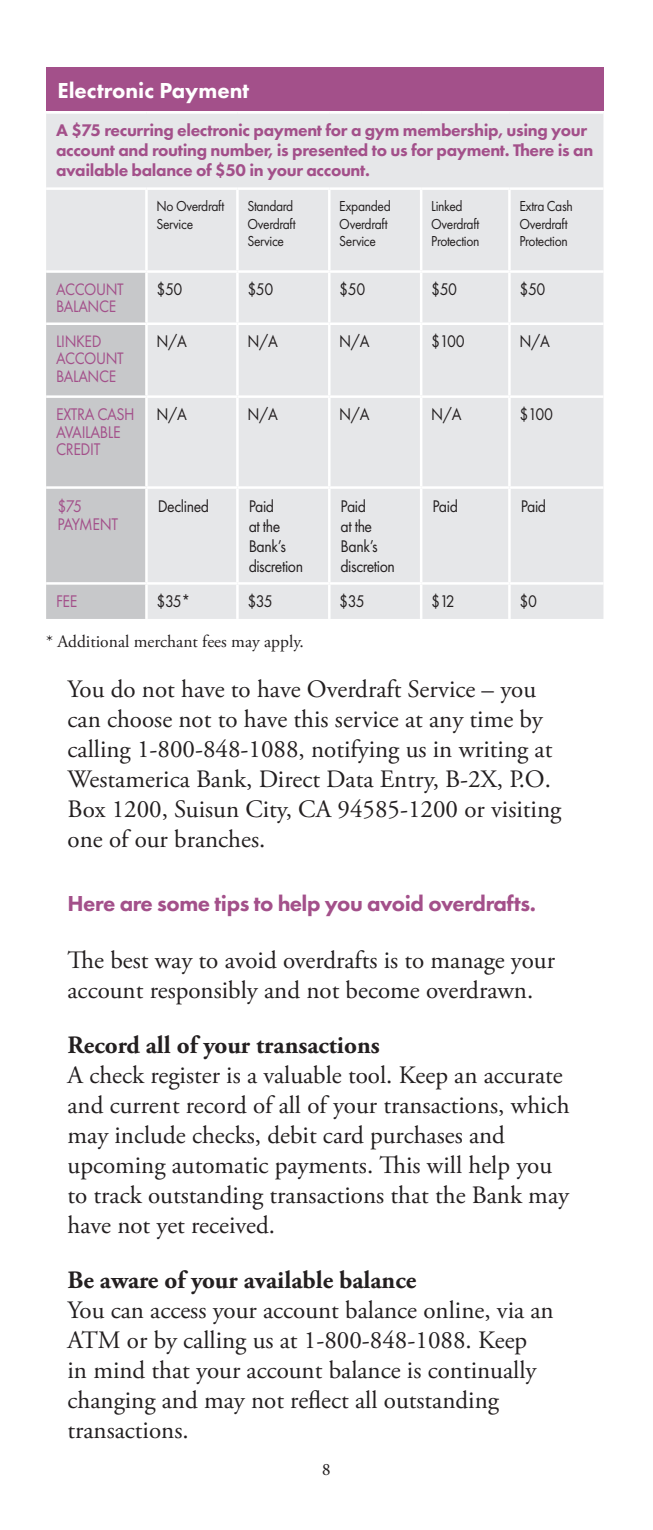
<style>
.page{position:relative;width:653px;height:1530px;background:#fff}
.page>*{position:absolute;margin:0;border:0;box-sizing:border-box;transform-origin:0 0}
.t1{font:25px/30px "Adobe Garamond Pro";color:#231f20}
.t2{font:700 25px "Adobe Garamond Pro";color:#231f20}
.t3{font:800 22.5px "Futura PT";letter-spacing:-.02em;color:#a3508a}
.t4{font:800 22.5px "Futura PT";color:#fff}
.t5{font:800 17.5px/20px "Futura PT";letter-spacing:-.02em;color:#a3508a}
.t6{font:17.5px "Futura PT";letter-spacing:-.025em;color:#231f20;scale:.9 1}
.t7{font:17.5px "Adobe Garamond Pro";color:#231f20}
.t8{font:17.5px/17.5px "Futura PT";letter-spacing:-.025em;color:#a3508a;scale:.9 1}
.t9{font:17.5px/17.5px "Futura PT";letter-spacing:-.055em;color:#a3508a;scale:.9 1}
.t10{font:17.5px "Minion Pro";color:#231f20}
.t11{font:17.25px/17.5px "Futura PT";letter-spacing:-.025em;color:#a3508a;scale:.9 1}
.t12{font:15px/17.5px "Futura PT";letter-spacing:-.025em;color:#231f20;scale:.9 1}
</style>
<div class="page">
<div style="left:46px;top:68px;width:557px;height:43px;background:#a3508a"></div>
<div style="left:46px;top:114px;width:557px;height:73px;background:#e6e7e9"></div>
<svg style="left:46px;top:190px;width:557px;height:429px;background:#d8d9db"></svg>
<div style="left:148px;top:273px;width:455px;height:346px;background:#e6e7e9"></div>
<hr style="left:46px;top:270px;width:100px;height:3px;background:#fff">
<hr style="left:146px;top:270px;width:91px;height:3px;background:#fff">
<hr style="left:237px;top:270px;width:92px;height:3px;background:#fff">
<hr style="left:329px;top:270px;width:92px;height:3px;background:#fff">
<hr style="left:421px;top:270px;width:88px;height:3px;background:#fff">
<hr style="left:509px;top:270px;width:94px;height:3px;background:#fff">
<hr style="left:145px;top:190px;width:3px;height:80px;background:#fff">
<hr style="left:145px;top:273px;width:3px;height:49px;background:#fff">
<hr style="left:145px;top:325px;width:3px;height:70px;background:#fff">
<hr style="left:145px;top:398px;width:3px;height:88px;background:#fff">
<hr style="left:145px;top:489px;width:3px;height:93px;background:#fff">
<hr style="left:145px;top:585px;width:3px;height:34px;background:#fff">
<hr style="left:236px;top:190px;width:3px;height:80px;background:#fff">
<hr style="left:236px;top:273px;width:3px;height:49px;background:#fff">
<hr style="left:236px;top:325px;width:3px;height:70px;background:#fff">
<hr style="left:236px;top:398px;width:3px;height:88px;background:#fff">
<hr style="left:236px;top:489px;width:3px;height:93px;background:#fff">
<hr style="left:236px;top:585px;width:3px;height:34px;background:#fff">
<hr style="left:328px;top:190px;width:2px;height:80px;background:#fff">
<hr style="left:328px;top:273px;width:2px;height:49px;background:#fff">
<hr style="left:328px;top:325px;width:2px;height:70px;background:#fff">
<hr style="left:328px;top:398px;width:2px;height:88px;background:#fff">
<hr style="left:328px;top:489px;width:2px;height:93px;background:#fff">
<hr style="left:328px;top:585px;width:2px;height:34px;background:#fff">
<hr style="left:420px;top:190px;width:2px;height:80px;background:#fff">
<hr style="left:420px;top:273px;width:2px;height:49px;background:#fff">
<hr style="left:420px;top:325px;width:2px;height:70px;background:#fff">
<hr style="left:420px;top:398px;width:2px;height:88px;background:#fff">
<hr style="left:420px;top:489px;width:2px;height:93px;background:#fff">
<hr style="left:420px;top:585px;width:2px;height:34px;background:#fff">
<hr style="left:508px;top:190px;width:2px;height:80px;background:#fff">
<hr style="left:508px;top:273px;width:2px;height:49px;background:#fff">
<hr style="left:508px;top:325px;width:2px;height:70px;background:#fff">
<hr style="left:508px;top:398px;width:2px;height:88px;background:#fff">
<hr style="left:508px;top:489px;width:2px;height:93px;background:#fff">
<hr style="left:508px;top:585px;width:2px;height:34px;background:#fff">
<hr style="left:46px;top:582px;width:100px;height:3px;background:#fff">
<hr style="left:146px;top:582px;width:91px;height:3px;background:#fff">
<hr style="left:237px;top:582px;width:92px;height:3px;background:#fff">
<hr style="left:329px;top:582px;width:92px;height:3px;background:#fff">
<hr style="left:421px;top:582px;width:88px;height:3px;background:#fff">
<hr style="left:509px;top:582px;width:94px;height:3px;background:#fff">
<hr style="left:46px;top:322px;width:100px;height:3px;background:#fff">
<hr style="left:146px;top:322px;width:91px;height:3px;background:#fff">
<hr style="left:237px;top:322px;width:92px;height:3px;background:#fff">
<hr style="left:329px;top:322px;width:92px;height:3px;background:#fff">
<hr style="left:421px;top:322px;width:88px;height:3px;background:#fff">
<hr style="left:509px;top:322px;width:94px;height:3px;background:#fff">
<hr style="left:46px;top:395px;width:100px;height:3px;background:#fff">
<hr style="left:146px;top:395px;width:91px;height:3px;background:#fff">
<hr style="left:237px;top:395px;width:92px;height:3px;background:#fff">
<hr style="left:329px;top:395px;width:92px;height:3px;background:#fff">
<hr style="left:421px;top:395px;width:88px;height:3px;background:#fff">
<hr style="left:509px;top:395px;width:94px;height:3px;background:#fff">
<hr style="left:46px;top:486px;width:100px;height:3px;background:#fff">
<hr style="left:146px;top:486px;width:91px;height:3px;background:#fff">
<hr style="left:237px;top:486px;width:92px;height:3px;background:#fff">
<hr style="left:329px;top:486px;width:92px;height:3px;background:#fff">
<hr style="left:421px;top:486px;width:88px;height:3px;background:#fff">
<hr style="left:509px;top:486px;width:94px;height:3px;background:#fff">
<p class="t4" style="left:57px;top:76px;width:193px">Electronic Payment</p>
<p class="t5" style="left:56px;top:120px;width:538px">A $75 recurring electronic payment for a gym membership, using your account and routing number, is presented to us for payment. There is an available balance of $50 in your account.</p>
<p class="t12" style="left:156px;top:198px;width:77px">No Overdraft</p>
<p class="t12" style="left:156px;top:215px;width:42px">Service</p>
<p class="t12" style="left:247px;top:198px;width:55px">Standard<br>Overdraft</p>
<p class="t12" style="left:247px;top:233px;width:42px">Service</p>
<p class="t12" style="left:339px;top:198px;width:59px">Expanded<br>Overdraft</p>
<p class="t12" style="left:339px;top:233px;width:42px">Service</p>
<p class="t12" style="left:431px;top:198px;width:55px">Linked<br>Overdraft</p>
<p class="t12" style="left:431px;top:233px;width:55px">Protection</p>
<p class="t12" style="left:519px;top:198px;width:61px">Extra Cash<br>Overdraft</p>
<p class="t12" style="left:519px;top:233px;width:55px">Protection</p>
<p class="t11" style="left:56px;top:280px;width:77px">ACCOUNT<br>BALANCE</p>
<p class="t6" style="left:156px;top:279px;width:30px">$50</p>
<p class="t6" style="left:247px;top:279px;width:30px">$50</p>
<p class="t6" style="left:339px;top:279px;width:30px">$50</p>
<p class="t6" style="left:431px;top:279px;width:30px">$50</p>
<p class="t6" style="left:519px;top:279px;width:30px">$50</p>
<p class="t11" style="left:56px;top:332px;width:52px">LINKED</p>
<p class="t11" style="left:56px;top:350px;width:77px">ACCOUNT</p>
<p class="t11" style="left:56px;top:367px;width:68px">BALANCE</p>
<p class="t6" style="left:156px;top:331px;width:35px">N/A</p>
<p class="t6" style="left:247px;top:331px;width:35px">N/A</p>
<p class="t6" style="left:339px;top:331px;width:35px">N/A</p>
<p class="t6" style="left:431px;top:331px;width:39px">$100</p>
<p class="t6" style="left:519px;top:331px;width:35px">N/A</p>
<p class="t8" style="left:56px;top:405px;width:89px">EXTRA CASH<br>AVAILABLE<br>CREDIT</p>
<p class="t6" style="left:156px;top:404px;width:35px">N/A</p>
<p class="t6" style="left:247px;top:404px;width:35px">N/A</p>
<p class="t6" style="left:339px;top:404px;width:35px">N/A</p>
<p class="t6" style="left:431px;top:404px;width:35px">N/A</p>
<p class="t6" style="left:519px;top:404px;width:39px">$100</p>
<p class="t9" style="left:57px;top:497px;width:69px">$75<br>PAYMENT</p>
<p class="t6" style="left:158px;top:496px;width:59px">Declined</p>
<p class="t6" style="left:249px;top:496px;width:30px">Paid</p>
<p class="t6" style="left:249px;top:516px;width:37px">at the</p>
<p class="t6" style="left:249px;top:536px;width:43px">Bank’s</p>
<p class="t6" style="left:249px;top:556px;width:62px">discretion</p>
<p class="t6" style="left:340px;top:496px;width:30px">Paid</p>
<p class="t6" style="left:340px;top:516px;width:37px">at the</p>
<p class="t6" style="left:340px;top:536px;width:43px">Bank’s</p>
<p class="t6" style="left:340px;top:556px;width:62px">discretion</p>
<p class="t6" style="left:432px;top:496px;width:30px">Paid</p>
<p class="t6" style="left:520px;top:496px;width:30px">Paid</p>
<p class="t8" style="left:56px;top:592px;width:25px">FEE</p>
<p class="t6" style="left:156px;top:591px;width:39px">$35*</p>
<p class="t6" style="left:247px;top:591px;width:30px">$35</p>
<p class="t6" style="left:339px;top:591px;width:30px">$35</p>
<p class="t6" style="left:431px;top:591px;width:28px">$12</p>
<p class="t6" style="left:519px;top:591px;width:21px">$0</p>
<p class="t7" style="left:46px;top:631px;width:259px">* Additional merchant fees may apply.</p>
<p class="t1" style="left:68px;top:675px;width:495px">You do not have to have Overdraft Service – you can choose not to have this service at any time by calling 1-800-848-1088, notifying us in writing at Westamerica Bank, Direct Data Entry, B-2X, P.O.<br>Box 1200, Suisun City, CA 94585-1200 or visiting one of our branches.</p>
<p class="t3" style="left:68px;top:889px;width:470px">Here are some tips to help you avoid overdrafts.</p>
<p class="t1" style="left:68px;top:946px;width:489px">The best way to avoid overdrafts is to manage your account responsibly and not become overdrawn.</p>
<p class="t2" style="left:68px;top:1031px;width:313px">Record all of your transactions</p>
<p class="t1" style="left:68px;top:1061px;width:496px">A check register is a valuable tool. Keep an accurate</p>
<p class="t1" style="left:68px;top:1091px;width:503px">and current record of all of your transactions, which may include checks, debit card purchases and upcoming automatic payments. This will help you to track outstanding transactions that the Bank may have not yet received.</p>
<p class="t2" style="left:68px;top:1266px;width:350px">Be aware of your available balance</p>
<p class="t1" style="left:68px;top:1296px;width:487px">You can access your account balance online, via an ATM or by calling us at 1-800-848-1088. Keep<br>in mind that your account balance is continually changing and may not reflect all outstanding transactions.</p>
<p class="t10" style="left:322px;top:1458px;width:10px">8</p>
</div>
